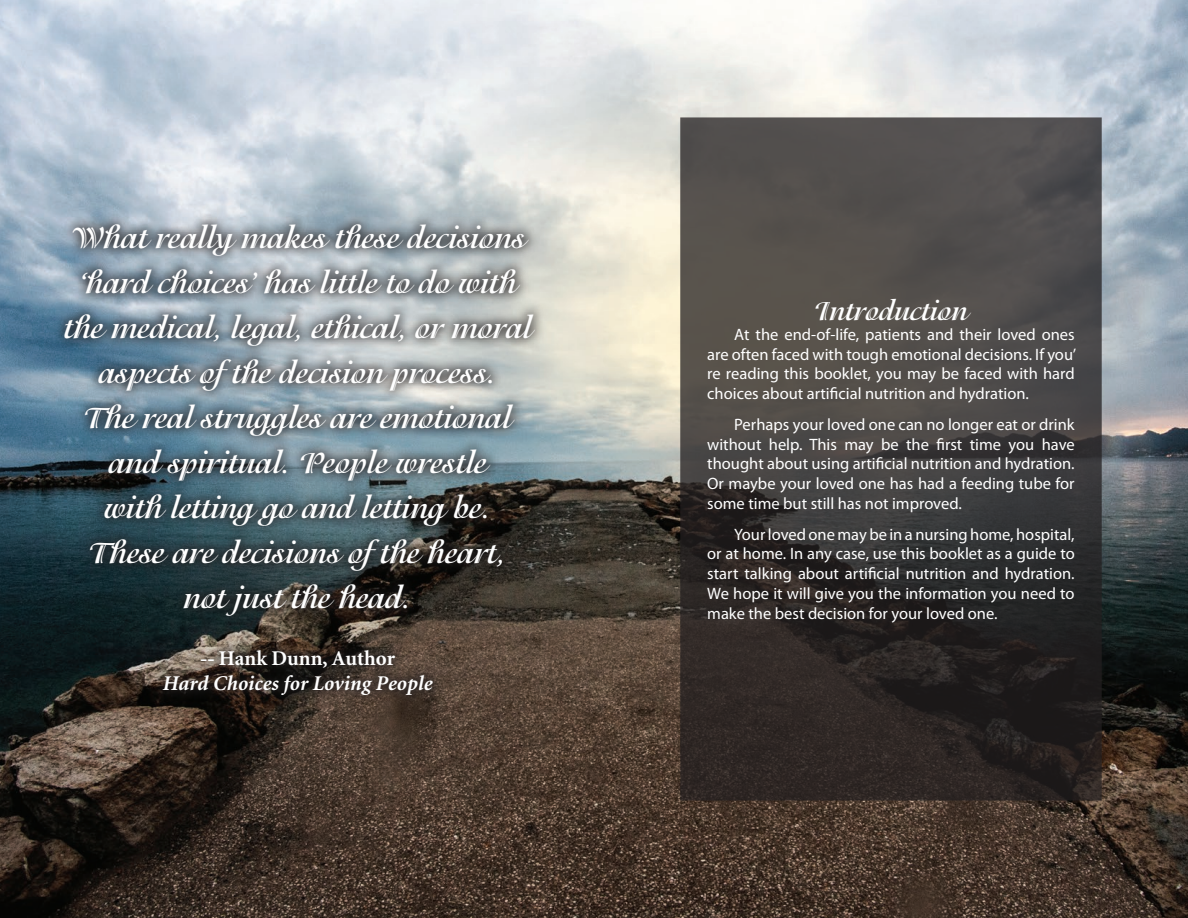
<style>
.page{position:relative;width:1188px;height:918px;background:#fff}
.page>*{position:absolute;margin:0;border:0;box-sizing:border-box;transform-origin:0 0}
.t1{font:700 30px/45px "Isadora";color:#fff;text-align:center}
.BOOKLET_Headline{font:700 27px "Isadora";color:#fff}
.t2{font:21px/25.2px "Minion Bold Ita Oldstyle Figures";color:#fff;text-align:center}
.BOOKLET_Paragraph{font:16.5px/19.8px "Myriad Pro";color:#fff;text-align:justify}
.s1{font-family:"Minion Bold Os F"}
</style>
<div class="page">
<img style="left:0;top:0;width:1188px;height:918px">
<div style="left:53px;top:212px;width:494px;height:495px;background:#231f20;opacity:.75"></div>
<svg style="left:683px;top:120px;width:416px;height:678px;background:#3f3b3a"></svg>
<div style="left:680px;top:117px;width:422px;height:684px;border:2px solid #231f20"></div>
<p class="t1" style="left:64px;top:215px;width:470px">What really makes these decisions ‘hard choices’ has little to do with the medical, legal, ethical, or moral aspects ofthe decision process.<br>The real struggles are emotional and spiritual. People wrestle<br>with letting go and letting be.<br>These are decisions ofthe heart,<br>not just the head.</p>
<p class="t2" style="left:163px;top:647px;width:271px"><span class="s1">-- Hank Dunn, Author<br></span>Hard Choices for Loving People</p>
<p class="BOOKLET_Headline" style="left:814px;top:294px;width:155px">Introduction</p>
<p class="BOOKLET_Paragraph" style="left:707px;top:324px;width:370px;text-indent:27px">At the end-of-life, patients and their loved ones are often faced with tough emotional decisions. If you’ re reading this booklet, you may be faced with hard choices about artificial nutrition and hydration.</p>
<p class="BOOKLET_Paragraph" style="left:707px;top:414px;width:369px;text-indent:27px">Perhaps your loved one can no longer eat or drink without help. This may be the first time you have thought about using artificial nutrition and hydration.<br>Or maybe your loved one has had a feeding tube for some time but still has not improved.</p>
<p class="BOOKLET_Paragraph" style="left:707px;top:524px;width:369px;text-indent:27px">Your loved one may be in a nursing home, hospital, or at home. In any case, use this booklet as a guide to start talking about artificial nutrition and hydration.<br>We hope it will give you the information you need to make the best decision for your loved one.</p>
</div>
